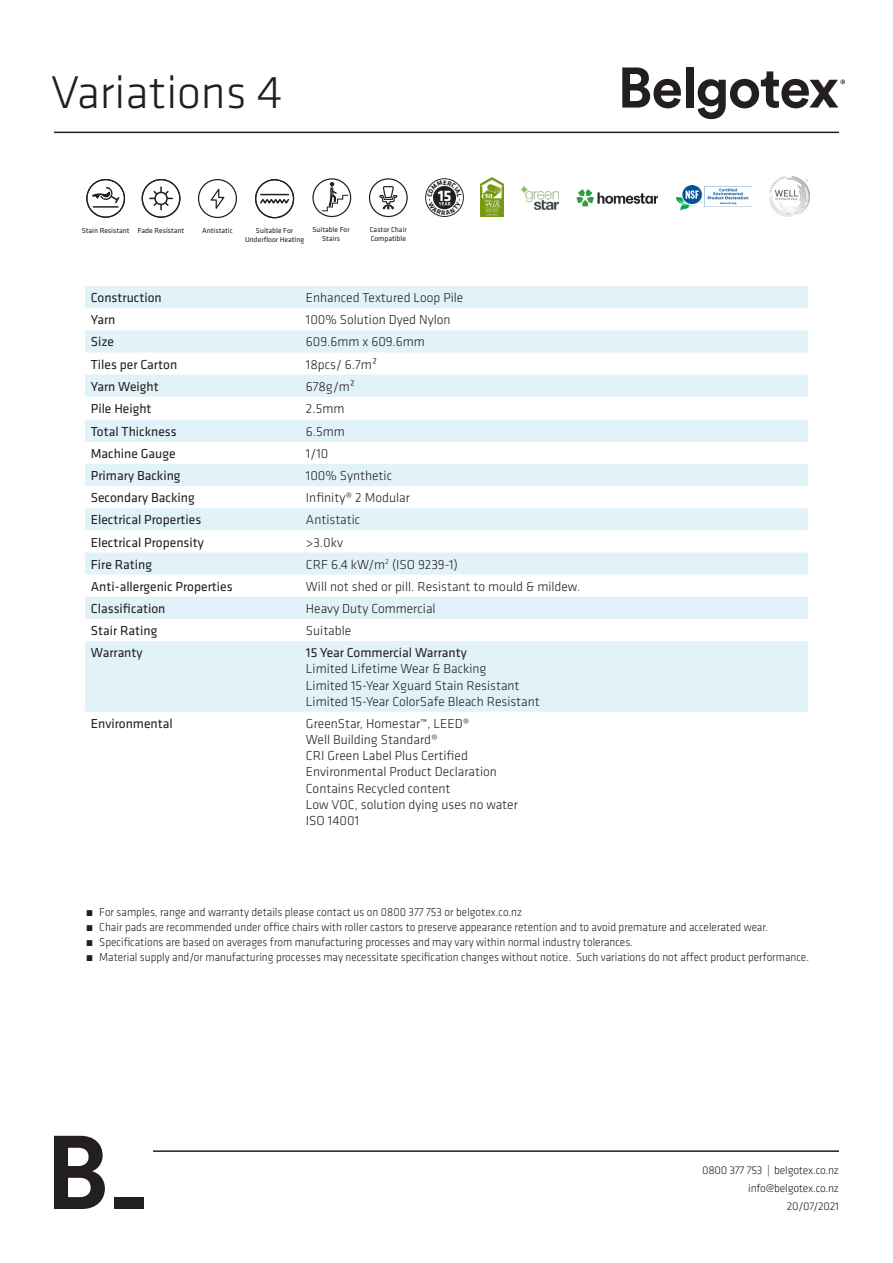
<style>
.page{position:relative;width:893px;height:1263px;background:#fff}
.page>*{position:absolute;margin:0;border:0;box-sizing:border-box;transform-origin:0 0}
.t1{font:300 47.7px "Klavika";color:#231f20}
.t2{font:700 15.9px "Klavika";color:#fff}
.t3{font:300 13.5px "Klavika";color:#231f20}
.t4{font:13.5px "Klavika";color:#231f20}
.t5{font:300 12px "Klavika";color:#231f20;scale:.94 1}
.t6{font:300 11.55px/18px "Klavika";letter-spacing:-.02em;color:#231f20;text-align:right}
.t7{font:7.5px "Klavika";color:#231f20}
</style>
<div class="page">
<svg style="left:85px;top:286px;width:723px;height:111px;fill:#e2f2f9"></svg>
<svg style="left:85px;top:420px;width:723px;height:292px;fill:#e2f2f9"></svg>
<svg style="left:622px;top:67px;width:59px;height:41px"></svg>
<div style="left:686px;top:67px;width:7px;height:41px;background:#231f20"></div>
<svg style="left:698px;top:71px;width:147px;height:48px"></svg>
<hr style="left:54px;top:132px;width:785px;height:1px;background:#231f20">
<svg style="left:54px;top:1136px;width:51px;height:73px"></svg>
<div style="left:114px;top:1197px;width:30px;height:12px;background:#231f20"></div>
<hr style="left:153px;top:1150px;width:686px;height:2px;background:#231f20">
<svg style="left:198px;top:179px;width:39px;height:39px"></svg>
<svg style="left:142px;top:179px;width:38px;height:39px"></svg>
<svg style="left:312px;top:178px;width:39px;height:40px"></svg>
<svg style="left:86px;top:179px;width:39px;height:39px"></svg>
<hr style="left:93px;top:206px;width:25px;height:2px;background:#231f20">
<svg style="left:369px;top:178px;width:39px;height:39px"></svg>
<svg style="left:255px;top:179px;width:39px;height:39px"></svg>
<img style="left:481px;top:178px;width:22px;height:38px">
<img style="left:520px;top:185px;width:38px;height:25px">
<img style="left:577px;top:189px;width:81px;height:18px">
<img style="left:676px;top:185px;width:75px;height:26px">
<img style="left:769px;top:177px;width:40px;height:39px">
<svg style="left:425px;top:178px;width:39px;height:39px"></svg>
<p class="t1" style="left:51px;top:63px;width:233px">Variations 4</p>
<p class="t7" style="left:138px;top:225px;width:48px">Fade Resistant</p>
<p class="t7" style="left:202px;top:225px;width:32px">Antistatic</p>
<p class="t7" style="left:312px;top:225px;width:39px">Suitable For</p>
<p class="t7" style="left:322px;top:234px;width:19px">Stairs</p>
<p class="t7" style="left:82px;top:225px;width:49px">Stain Resistant</p>
<p class="t7" style="left:370px;top:225px;width:38px">Castor Chair</p>
<p class="t7" style="left:371px;top:234px;width:37px">Compatible</p>
<p class="t7" style="left:256px;top:226px;width:39px">Suitable For</p>
<p class="t7" style="left:245px;top:235px;width:60px">Underfloor Heating</p>
<p class="t2" style="left:438px;top:184px;width:15px">15</p>
<p class="t4" style="left:91px;top:289px;width:72px">Construction</p>
<p class="t3" style="left:306px;top:290px;width:159px">Enhanced Textured Loop Pile</p>
<p class="t4" style="left:91px;top:311px;width:26px">Yarn</p>
<p class="t3" style="left:306px;top:312px;width:146px">100% Solution Dyed Nylon</p>
<p class="t4" style="left:91px;top:333px;width:25px">Size</p>
<p class="t3" style="left:306px;top:334px;width:121px">609.6mm x 609.6mm</p>
<p class="t4" style="left:91px;top:355px;width:88px">Tiles per Carton</p>
<p class="t3" style="left:306px;top:356px;width:73px">18pcs/ 6.7m²</p>
<p class="t4" style="left:91px;top:377px;width:69px">Yarn Weight</p>
<p class="t3" style="left:306px;top:378px;width:51px">678g/m²</p>
<p class="t4" style="left:91px;top:399px;width:62px">Pile Height</p>
<p class="t3" style="left:306px;top:400px;width:40px">2.5mm</p>
<p class="t4" style="left:91px;top:423px;width:87px">Total Thickness</p>
<p class="t3" style="left:306px;top:423px;width:41px">6.5mm</p>
<p class="t4" style="left:91px;top:445px;width:86px">Machine Gauge</p>
<p class="t3" style="left:306px;top:445px;width:24px">1/10</p>
<p class="t4" style="left:91px;top:467px;width:91px">Primary Backing</p>
<p class="t3" style="left:306px;top:467px;width:88px">100% Synthetic</p>
<p class="t4" style="left:91px;top:489px;width:105px">Secondary Backing</p>
<p class="t3" style="left:306px;top:490px;width:105px">Infinity® 2 Modular</p>
<p class="t4" style="left:91px;top:511px;width:112px">Electrical Properties</p>
<p class="t3" style="left:306px;top:512px;width:56px">Antistatic</p>
<p class="t4" style="left:91px;top:533px;width:114px">Electrical Propensity</p>
<p class="t3" style="left:306px;top:534px;width:39px">&gt;3.0kv</p>
<p class="t4" style="left:91px;top:555px;width:63px">Fire Rating</p>
<p class="t3" style="left:306px;top:556px;width:153px">CRF 6.4 kW/m<sup>2</sup> (ISO 9239-1)</p>
<p class="t4" style="left:91px;top:577px;width:143px">Anti-allergenic Properties</p>
<p class="t3" style="left:306px;top:578px;width:276px">Will not shed or pill. Resistant to mould &amp; mildew.</p>
<p class="t4" style="left:91px;top:600px;width:76px">Classification</p>
<p class="t3" style="left:306px;top:600px;width:131px">Heavy Duty Commercial</p>
<p class="t4" style="left:91px;top:622px;width:68px">Stair Rating</p>
<p class="t3" style="left:306px;top:622px;width:47px">Suitable</p>
<p class="t4" style="left:91px;top:644px;width:53px">Warranty</p>
<p class="t4" style="left:306px;top:644px;width:162px">15 Year Commercial Warranty</p>
<p class="t3" style="left:306px;top:661px;width:182px">Limited Lifetime Wear &amp; Backing</p>
<p class="t3" style="left:306px;top:677px;width:215px">Limited 15-Year Xguard Stain Resistant</p>
<p class="t3" style="left:306px;top:693px;width:235px">Limited 15-Year ColorSafe Bleach Resistant</p>
<p class="t4" style="left:91px;top:714px;width:83px">Environmental</p>
<p class="t3" style="left:306px;top:715px;width:165px">GreenStar, Homestar™, LEED®</p>
<p class="t3" style="left:306px;top:731px;width:133px">Well Building Standard®</p>
<p class="t3" style="left:306px;top:748px;width:163px">CRI Green Label Plus Certified</p>
<p class="t3" style="left:306px;top:764px;width:192px">Environmental Product Declaration</p>
<p class="t3" style="left:306px;top:780px;width:146px">Contains Recycled content</p>
<p class="t3" style="left:306px;top:796px;width:214px">Low VOC, solution dying uses no water</p>
<p class="t3" style="left:306px;top:812px;width:55px">ISO 14001</p>
<p class="t5" style="left:86px;top:905px;width:466px">• For samples, range and warranty details please contact us on 0800 377 753 or belgotex.co.nz</p>
<p class="t5" style="left:86px;top:920px;width:727px">• Chair pads are recommended under office chairs with roller castors to preserve appearance retention and to avoid premature and accelerated wear.</p>
<p class="t5" style="left:86px;top:935px;width:584px">• Specifications are based on averages from manufacturing processes and may vary within normal industry tolerances.</p>
<p class="t5" style="left:86px;top:950px;width:771px">• Material supply and/or manufacturing processes may necessitate specification changes without notice. Such variations do not affect product performance.</p>
<p class="t6" style="left:702px;top:1161px;width:138px">0800 377 753 | belgotex.co.nz info@belgotex.co.nz<br>20/07/2021</p>
</div>
